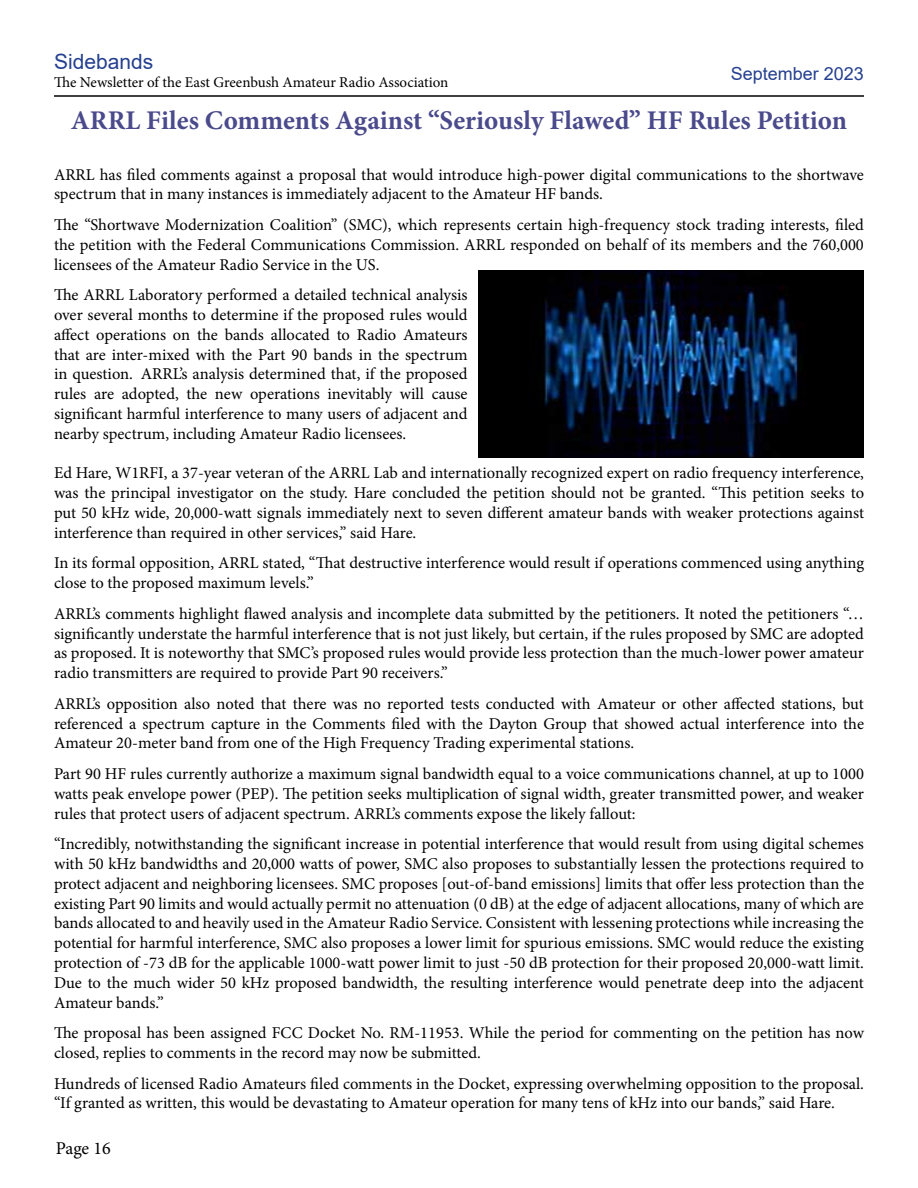
<style>
.page{position:relative;width:918px;height:1188px;background:#fff}
.page>*{position:absolute;margin:0;border:0;box-sizing:border-box;transform-origin:0 0}
.t1{font:700 27px "Minion Pro";color:#4a4a8c}
.t2{font:21px "Arial";color:#25408f}
.t3{font:18px "Arial";color:#25408f}
.t4{font:18px "Minion Pro";letter-spacing:-.005em;color:#000}
.t5{font:16.5px/19.8px "Minion Pro";color:#000;text-align:justify}
.t6{font:15px "Minion Pro";letter-spacing:-.005em;color:#000}
</style>
<div class="page">
<img style="left:478px;top:271px;width:386px;height:187px">
<hr style="left:54px;top:95px;width:810px;height:2px;background:#000">
<p class="t2" style="left:54px;top:47px;width:101px">Sidebands</p>
<p class="t6" style="left:54px;top:72px;width:396px">The Newsletter of the East Greenbush Amateur Radio Association</p>
<p class="t3" style="left:731px;top:61px;width:135px">September 2023</p>
<h1 class="t1" style="left:71px;top:101px;width:778px">ARRL Files Comments Against “Seriously Flawed” HF Rules Petition</h1>
<p class="t5" style="left:54px;top:164px;width:811px">ARRL has filed comments against a proposal that would introduce high-power digital communications to the shortwave spectrum that in many instances is immediately adjacent to the Amateur HF bands.</p>
<p class="t5" style="left:54px;top:215px;width:812px">The “Shortwave Modernization Coalition” (SMC), which represents certain high-frequency stock trading interests, filed the petition with the Federal Communications Commission. ARRL responded on behalf of its members and the 760,000 licensees of the Amateur Radio Service in the US.</p>
<p class="t5" style="left:54px;top:285px;width:415px">The ARRL Laboratory performed a detailed technical analysis over several months to determine if the proposed rules would affect operations on the bands allocated to Radio Amateurs that are inter-mixed with the Part 90 bands in the spectrum in question. ARRL’s analysis determined that, if the proposed rules are adopted, the new operations inevitably will cause significant harmful interference to many users of adjacent and nearby spectrum, including Amateur Radio licensees.</p>
<p class="t5" style="left:54px;top:463px;width:812px">Ed Hare, W1RFI, a 37-year veteran of the ARRL Lab and internationally recognized expert on radio frequency interference, was the principal investigator on the study. Hare concluded the petition should not be granted. “This petition seeks to put 50 kHz wide, 20,000-watt signals immediately next to seven different amateur bands with weaker protections against interference than required in other services,” said Hare.</p>
<p class="t5" style="left:54px;top:553px;width:812px">In its formal opposition, ARRL stated, “That destructive interference would result if operations commenced using anything close to the proposed maximum levels.”</p>
<p class="t5" style="left:54px;top:604px;width:811px">ARRL’s comments highlight flawed analysis and incomplete data submitted by the petitioners. It noted the petitioners “… significantly understate the harmful interference that is not just likely, but certain, if the rules proposed by SMC are adopted as proposed. It is noteworthy that SMC’s proposed rules would provide less protection than the much-lower power amateur radio transmitters are required to provide Part 90 receivers.”</p>
<p class="t5" style="left:54px;top:694px;width:812px">ARRL’s opposition also noted that there was no reported tests conducted with Amateur or other affected stations, but referenced a spectrum capture in the Comments filed with the Dayton Group that showed actual interference into the Amateur 20-meter band from one of the High Frequency Trading experimental stations.</p>
<p class="t5" style="left:54px;top:764px;width:812px">Part 90 HF rules currently authorize a maximum signal bandwidth equal to a voice communications channel, at up to 1000 watts peak envelope power (PEP). The petition seeks multiplication of signal width, greater transmitted power, and weaker rules that protect users of adjacent spectrum. ARRL’s comments expose the likely fallout:</p>
<p class="t5" style="left:54px;top:834px;width:812px">“Incredibly, notwithstanding the significant increase in potential interference that would result from using digital schemes with 50 kHz bandwidths and 20,000 watts of power, SMC also proposes to substantially lessen the protections required to protect adjacent and neighboring licensees. SMC proposes [out-of-band emissions] limits that offer less protection than the existing Part 90 limits and would actually permit no attenuation (0 dB) at the edge of adjacent allocations, many of which are bands allocated to and heavily used in the Amateur Radio Service. Consistent with lessening protections while increasing the potential for harmful interference, SMC also proposes a lower limit for spurious emissions. SMC would reduce the existing protection of -73 dB for the applicable 1000-watt power limit to just -50 dB protection for their proposed 20,000-watt limit.<br>Due to the much wider 50 kHz proposed bandwidth, the resulting interference would penetrate deep into the adjacent Amateur bands.”</p>
<p class="t5" style="left:54px;top:1023px;width:812px">The proposal has been assigned FCC Docket No. RM-11953. While the period for commenting on the petition has now closed, replies to comments in the record may now be submitted.</p>
<p class="t5" style="left:54px;top:1073px;width:812px">Hundreds of licensed Radio Amateurs filed comments in the Docket, expressing overwhelming opposition to the proposal. “If granted as written, this would be devastating to Amateur operation for many tens of kHz into our bands,” said Hare.</p>
<p class="t4" style="left:56px;top:1136px;width:56px">Page 16</p>
</div>
